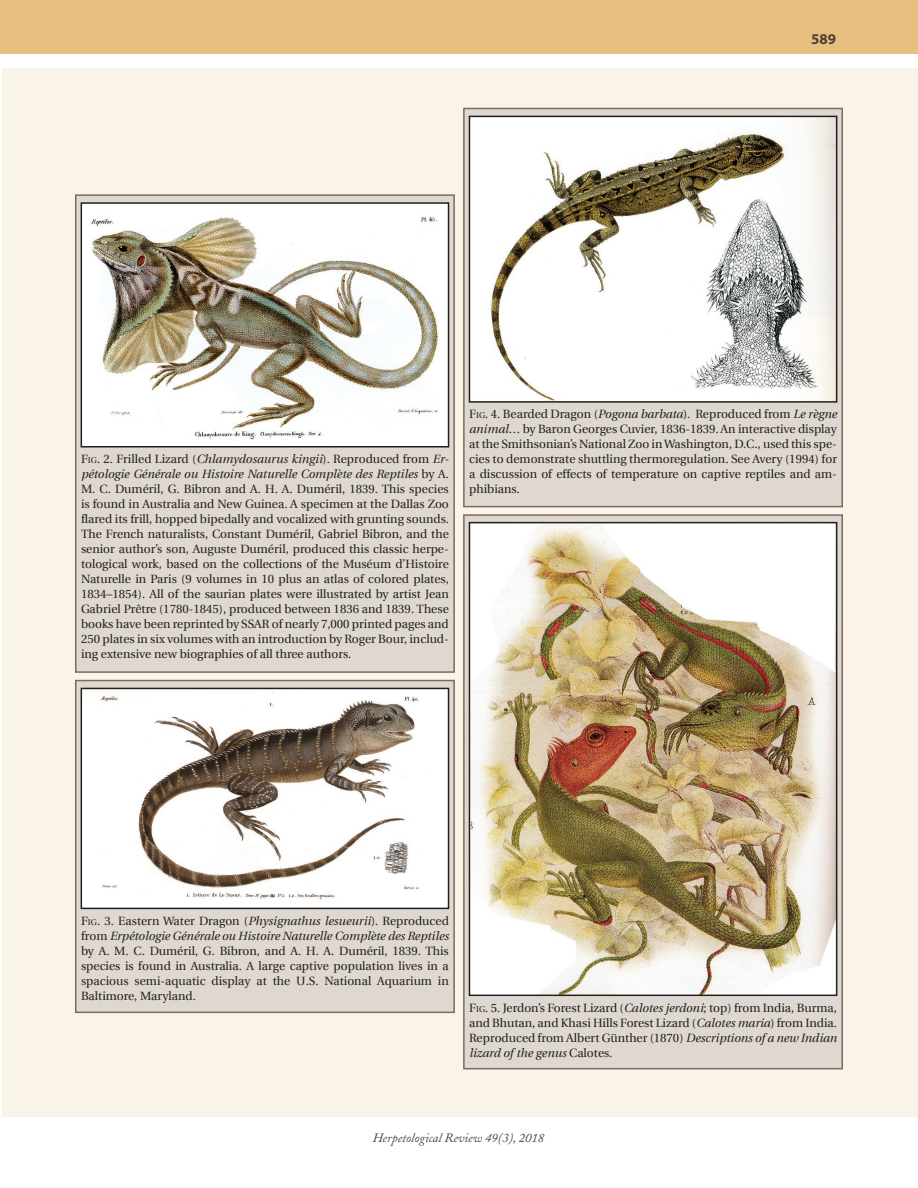
<style>
.page{position:relative;width:918px;height:1188px;background:#fff}
.page>*{position:absolute;margin:0;border:0;box-sizing:border-box;transform-origin:0 0}
.t1{font:700 15px "Myriad Pro";color:#504137}
.t2{font:italic 12.75px "Adobe Caslon";color:#504137}
.t3{font:12px/15px "Utopia";color:#231f20;text-align:justify}
.s1{font-style:inherit}
.s2{font-size:8.4px}
.s3{font-style:italic}
</style>
<div class="page">
<div style="left:0;top:0;width:918px;height:54px;background:#e6bf7f"></div>
<div style="left:3px;top:68px;width:915px;height:1049px;background:#faf4e8"></div>
<div style="left:75px;top:680px;width:380px;height:333px;background:#ded8d1;border:2px solid #7a6a5f"></div>
<img style="left:84px;top:691px;width:362px;height:215px">
<div style="left:81px;top:688px;width:368px;height:221px;border:2px solid #231f20"></div>
<div style="left:463px;top:108px;width:380px;height:399px;background:#ded8d1;border:2px solid #7a6a5f"></div>
<img style="left:472px;top:119px;width:362px;height:281px">
<div style="left:469px;top:116px;width:368px;height:287px;border:2px solid #231f20"></div>
<div style="left:75px;top:194px;width:380px;height:479px;background:#ded8d1;border:2px solid #7a6a5f"></div>
<img style="left:84px;top:205px;width:362px;height:240px">
<div style="left:81px;top:202px;width:368px;height:246px;border:2px solid #231f20"></div>
<div style="left:463px;top:514px;width:380px;height:555px;background:#ded8d1;border:2px solid #7a6a5f"></div>
<img style="left:472px;top:525px;width:362px;height:468px">
<div style="left:469px;top:522px;width:368px;height:474px;border:2px solid #231f20"></div>
<p class="t1" style="left:811px;top:29px;width:26px">589</p>
<p class="t3" style="left:81px;top:451px;width:369px"><span class="s1">F</span><span class="s2">ig</span><span class="s1">.</span> 2. Frilled Lizard (<span class="s3">Chlamydosaurus kingii</span>). Reproduced from <span class="s3">Er&shy;pétologie Générale ou Histoire Naturelle Complète des Reptiles</span> by A.<br>M. C. Duméril, G. Bibron and A. H. A. Duméril, 1839<span class="s3">.</span> This species is found in Australia and New Guinea<span class="s3">.</span> A specimen at the Dallas Zoo flared its frill, hopped bipedally and vocalized with grunting sounds.<br>The French naturalists, Constant Duméril, Gabriel Bibron, and the senior author’s son, Auguste Duméril, produced this classic herpe&shy;tological work, based on the collections of the Muséum d’Histoire Naturelle in Paris (9 volumes in 10 plus an atlas of colored plates, 1834–1854). All of the saurian plates were illustrated by artist Jean Gabriel Prêtre (1780-1845), produced between 1836 and 1839. These books have been reprinted by SSAR of nearly 7,000 printed pages and 250 plates in six volumes with an introduction by Roger Bour, includ&shy;ing extensive new biographies of all three authors.</p>
<p class="t3" style="left:469px;top:407px;width:369px"><span class="s1">F</span><span class="s2">ig</span><span class="s1">.</span> 4. Bearded Dragon (<span class="s3">Pogona barbata</span>). Reproduced from <span class="s3">Le règne animal</span>… by Baron Georges Cuvier, 1836-1839<span class="s3">.</span> An interactive display at the Smithsonian’s National Zoo in Washington, D.C., used this spe&shy;cies to demonstrate shuttling thermoregulation. See Avery (1994) for a discussion of effects of temperature on captive reptiles and am&shy;phibians.</p>
<p class="t3" style="left:81px;top:914px;width:369px"><span class="s1">F</span><span class="s2">ig</span><span class="s1">.</span> 3. Eastern Water Dragon (<span class="s3">Physignathus lesueurii</span>). Reproduced from <span class="s3">Erpétologie Générale ou Histoire Naturelle Complète des Reptiles </span>by A. M. C. Duméril, G. Bibron, and A. H. A. Duméril, 1839<span class="s3">.</span> This species is found in Australia. A large captive population lives in a spacious semi-aquatic display at the U.S. National Aquarium in Baltimore, Maryland.</p>
<p class="t3" style="left:469px;top:1000px;width:369px"><span class="s1">F</span><span class="s2">ig</span><span class="s1">.</span> 5. Jerdon’s Forest Lizard (<span class="s3">Calotes jerdoni</span>; top) from India, Burma, and Bhutan, and Khasi Hills Forest Lizard (<span class="s3">Calotes maria</span>) from India.<br>Reproduced from Albert Günther (1870) <span class="s3">Descriptions of a new Indian lizard of the genus</span> Calotes.</p>
<p class="t2" style="left:373px;top:1131px;width:173px">Herpetological Review 49(3), 2018</p>
</div>
